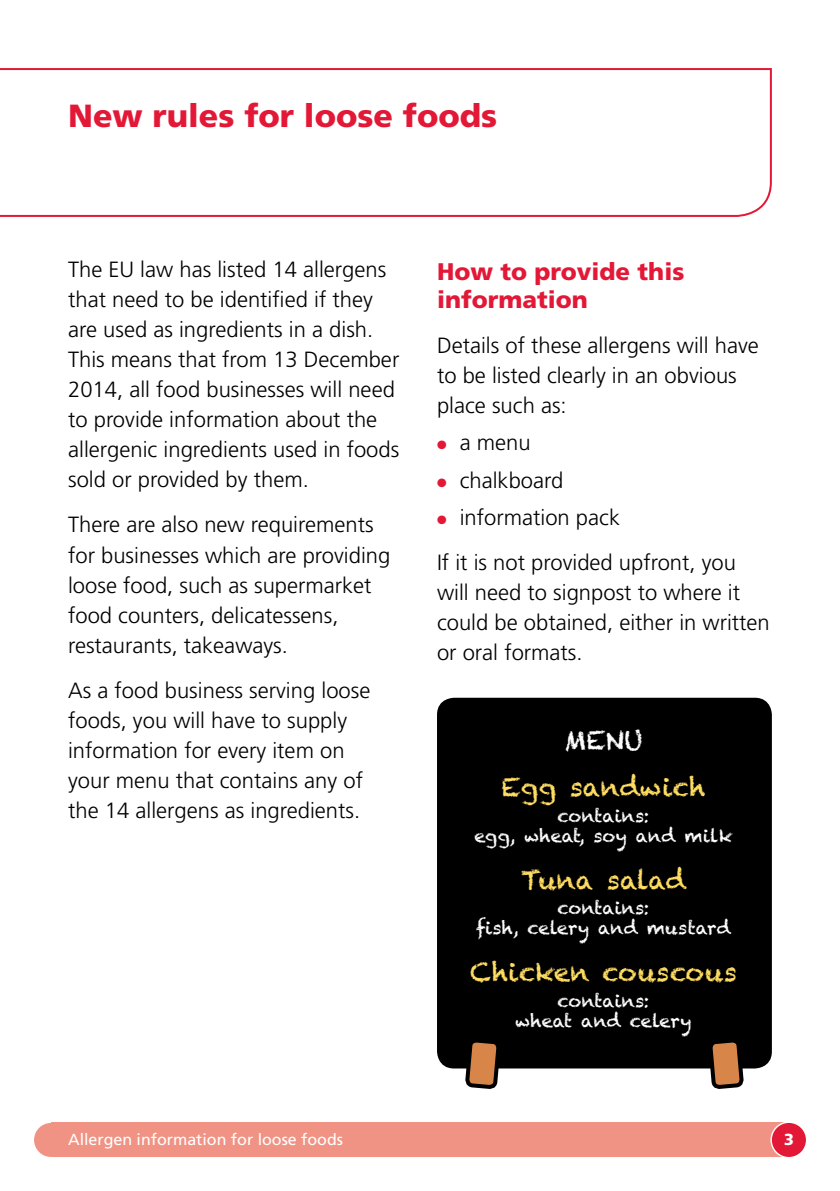
<style>
.page{position:relative;width:840px;height:1191px;background:#fff}
.page>*{position:absolute;margin:0;border:0;box-sizing:border-box;transform-origin:0 0}
._03_-_Section_head-w{font:900 32px "Frutiger";color:#e31837}
._01_-_Main_text{font:26px "Chalkduster";color:#ffde62}
._01_-_Main_text-2{font:26px "Chalkduster";letter-spacing:-.02em;color:#ffde62}
._01_-_Main_text-3{font:26px "Chalkduster";color:#fff}
.t1{font:900 24px/28px "Frutiger";color:#e31837}
._01_-_Main_text-4{font:300 22px/30px "Frutiger";color:#000}
._01_-_Main_text_-_3{font:300 22px/30px "Frutiger";color:#000}
._01_-_Main_text-5{font:18px/20px "Chalkduster";color:#fff;text-align:center}
.t2{font:16px "Frutiger";color:#fff}
.t3{font:900 16px "Frutiger";color:#fff}
.s1{color:#e31837}
</style>
<div class="page">
<div style="left:51px;top:1123px;width:737px;height:34px;background:#f09384"></div>
<div style="left:770px;top:1122px;width:36px;height:35px;background:#e31837;border-radius:50%"></div>
<div style="left:770px;top:1121px;width:36px;height:37px;border:1px solid #fff;border-radius:50%"></div>
<div style="left:34px;top:1123px;width:34px;height:34px;background:#f09384;border-radius:50%"></div>
<svg style="left:0;top:68px;width:772px;height:149px"></svg>
<div style="left:437px;top:697px;width:334px;height:371px;background:#000;border-radius:17px"></div>
<svg style="left:463px;top:1042px;width:39px;height:81px"></svg>
<svg style="left:705px;top:1042px;width:40px;height:81px"></svg>
<p class="_03_-_Section_head-w" style="left:68px;top:96px;width:430px">New rules for loose foods</p>
<p class="_01_-_Main_text-4" style="left:68px;top:255px;width:332px">The EU law has listed 14 allergens that need to be identified if they are used as ingredients in a dish.<br>This means that from 13 December<br>2014, all food businesses will need to provide information about the allergenic ingredients used in foods sold or provided by them.</p>
<p class="_01_-_Main_text-4" style="left:68px;top:510px;width:323px">There are also new requirements for businesses which are providing loose food, such as supermarket food counters, delicatessens, restaurants, takeaways.</p>
<p class="_01_-_Main_text_-_3" style="left:68px;top:675px;width:303px">As a food business serving loose foods, you will have to supply information for every item on your menu that contains any of the 14 allergens as ingredients.</p>
<h2 class="t1" style="left:437px;top:257px;width:249px">How to provide this information</h2>
<p class="_01_-_Main_text_-_3" style="left:437px;top:330px;width:323px">Details of these allergens will have to be listed clearly in an obvious place such as:</p>
<p class="_01_-_Main_text-4" style="left:437px;top:428px;width:95px"><span class="s1">●</span> a menu</p>
<p class="_01_-_Main_text-4" style="left:437px;top:465px;width:128px"><span class="s1">●</span> chalkboard</p>
<p class="_01_-_Main_text-4" style="left:437px;top:503px;width:184px"><span class="s1">●</span> information pack</p>
<p class="_01_-_Main_text-4" style="left:437px;top:548px;width:334px">If it is not provided upfront, you will need to signpost to where it could be obtained, either in written or oral formats.</p>
<p class="_01_-_Main_text-3" style="left:564px;top:724px;width:80px">MENU</p>
<p class="_01_-_Main_text" style="left:501px;top:771px;width:205px">Egg sandwich</p>
<p class="_01_-_Main_text-5" style="left:474px;top:805px;width:259px">contains:<br>egg, wheat, soy and milk</p>
<p class="_01_-_Main_text-2" style="left:521px;top:864px;width:166px">Tuna salad</p>
<p class="_01_-_Main_text-5" style="left:476px;top:898px;width:256px">contains:<br>fish, celery and mustard</p>
<p class="_01_-_Main_text" style="left:470px;top:957px;width:268px">Chicken couscous</p>
<p class="_01_-_Main_text-5" style="left:515px;top:990px;width:177px">contains:<br>wheat and celery</p>
<p class="t2" style="left:68px;top:1130px;width:276px">Allergen information for loose foods</p>
<p class="t3" style="left:783px;top:1130px;width:11px">3</p>
</div>
